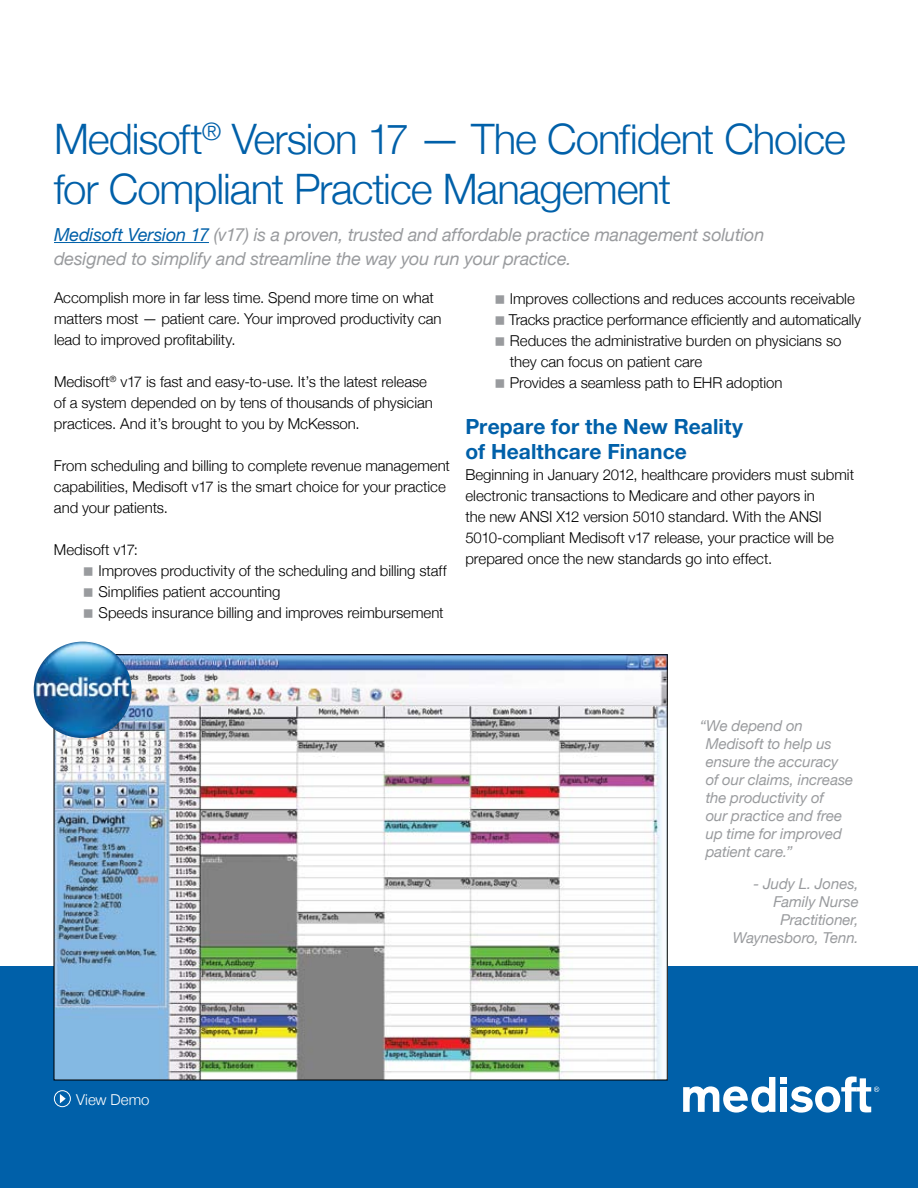
<style>
.page{position:relative;width:918px;height:1188px;background:#fff}
.page>*{position:absolute;margin:0;border:0;box-sizing:border-box;transform-origin:0 0}
.t1{font:300 42px/50.4px "Helvetica Neue";letter-spacing:-.025em;color:#0060a9}
.t2{font:700 21px/25.2px "Helvetica Neue";letter-spacing:.005em;color:#0060a9}
.t3{font:italic 18px/24px "Helvetica Neue";letter-spacing:-.01em;color:#999b9e}
.t4{font:300 15px/21px "Helvetica Neue";letter-spacing:-.005em;color:#000}
.t5{font:italic 15px/18px "Helvetica Neue";letter-spacing:-.005em;color:#999b9e}
.t6{font:300 15px "Helvetica Neue";color:#fff}
.s1{color:#0060a9}
</style>
<div class="page">
<div style="left:0;top:967px;width:918px;height:221px;background:#0060a9"></div>
<img style="left:56px;top:656px;width:610px;height:422px">
<svg style="left:683px;top:1077px;width:92px;height:36px"></svg>
<div style="left:780px;top:1087px;width:7px;height:25px;background:#fff"></div>
<svg style="left:790px;top:1076px;width:89px;height:37px"></svg>
<div style="left:780px;top:1077px;width:7px;height:6px;background:#fff"></div>
<img style="left:34px;top:642px;width:98px;height:96px">
<hr style="left:54px;top:242px;width:155px;height:1px;background:#0060a9">
<div style="left:54px;top:1090px;width:17px;height:17px;border:1px solid #fff;border-radius:50%"></div>
<svg style="left:60px;top:1094px;width:6px;height:9px"></svg>
<h1 class="t1" style="left:54px;top:113px;width:794px">Medisoft<sup>®</sup> Version 17 — The Confident Choice for Compliant Practice Management</h1>
<p class="t3" style="left:54px;top:222px;width:712px"><span class="s1">Medisoft Version 17</span> (v17) is a proven, trusted and affordable practice management solution designed to simplify and streamline the way you run your practice.</p>
<p class="t4" style="left:54px;top:287px;width:389px">Accomplish more in far less time. Spend more time on what matters most — patient care. Your improved productivity can lead to improved profitability.</p>
<p class="t4" style="left:54px;top:371px;width:381px">Medisoft<sup>®</sup> v17 is fast and easy-to-use. It’s the latest release of a system depended on by tens of thousands of physician practices. And it’s brought to you by McKesson.</p>
<p class="t4" style="left:54px;top:455px;width:398px">From scheduling and billing to complete revenue management capabilities, Medisoft v17 is the smart choice for your practice and your patients.</p>
<p class="t4" style="left:99px;top:539px;width:350px;text-indent:-45px">Medisoft v17:<br>Improves productivity of the scheduling and billing staff Simplifies patient accounting<br>Speeds insurance billing and improves reimbursement</p>
<p class="t4" style="left:509px;top:288px;width:354px">Improves collections and reduces accounts receivable Tracks practice performance efficiently and automatically Reduces the administrative burden on physicians so they can focus on patient care<br>Provides a seamless path to EHR adoption</p>
<h2 class="t2" style="left:465px;top:414px;width:279px">Prepare for the New Reality of Healthcare Finance</h2>
<p class="t4" style="left:465px;top:464px;width:390px">Beginning in January 2012, healthcare providers must submit electronic transactions to Medicare and other payors in<br>the new ANSI X12 version 5010 standard. With the ANSI 5010-compliant Medisoft v17 release, your practice will be prepared once the new standards go into effect.</p>
<p class="t5" style="left:706px;top:717px;width:149px;text-indent:-6px">“We depend on<br>Medisoft to help us ensure the accuracy of our claims, increase the productivity of<br>our practice and free up time for improved patient care.”</p>
<p class="t5" style="left:733px;top:874px;width:127px;text-align:right">- Judy L. Jones,<br>Family Nurse<br>Practitioner,<br>Waynesboro, Tenn.</p>
<p class="t6" style="left:76px;top:1090px;width:75px">View Demo</p>
</div>
